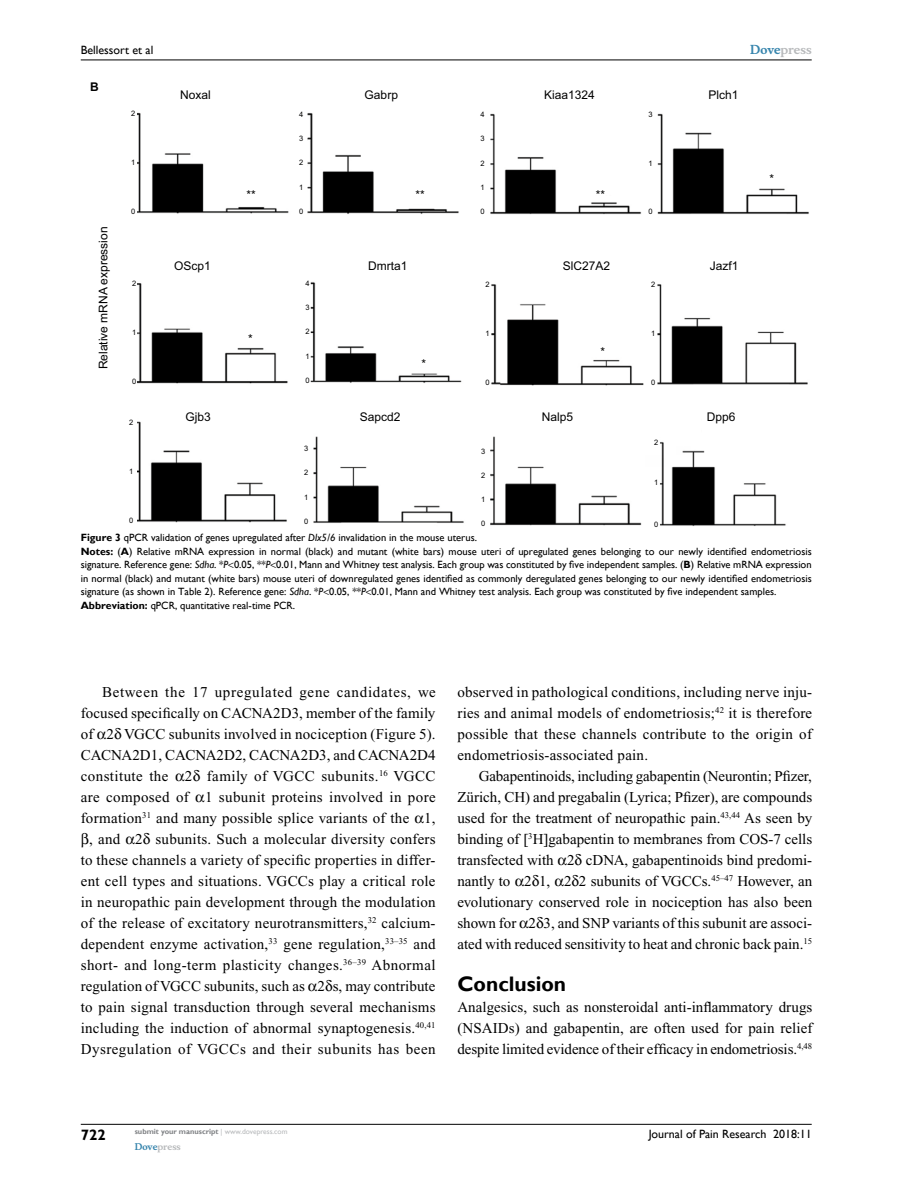
<style>
.page{position:relative;width:918px;height:1188px;background:#fff}
.page>*{position:absolute;margin:0;border:0;box-sizing:border-box;transform-origin:0 0}
.t1{font:700 21px "Gill Sans";color:#000}
.t2{font:15px/21px "Times New Roman";letter-spacing:.015em;color:#000;text-align:justify}
.t3{font:700 15px "Gill Sans";color:#000}
.t4{font:12px "Arial";color:#000}
.t5{font:12px "Gill Sans";color:#000}
.t6{font:700 12px "Musee";color:#b8babc}
.t7{font:700 12px "Arial";color:#000}
.t8{font:10.5px/13.5px "Gill Sans";color:#000}
.t9{font:700 9px "Musee";color:#b8babc}
.t10{font:7.5px "Arial";color:#000}
.t11{font:700 7.5px "Gill Sans";color:#808285}
.s1{color:#3785ad}
.s2{font-weight:700}
.s3{font-style:italic}
.s4{font-weight:400;color:#b8babc}
</style>
<div class="page">
<hr style="left:81px;top:1124px;width:731px;height:1px;background:#000">
<hr style="left:81px;top:60px;width:731px;height:1px;background:#000">
<img style="left:138px;top:112px;width:671px;height:414px">
<p class="t5" style="left:81px;top:43px;width:74px">Bellessort et al</p>
<p class="t7" style="left:90px;top:79px;width:10px">B</p>
<p class="t10" style="left:131px;top:109px;width:6px">2</p>
<p class="t10" style="left:131px;top:158px;width:6px">1</p>
<p class="t4" style="left:180px;top:86px;width:32px">Noxal</p>
<p class="t4" style="left:365px;top:86px;width:35px">Gabrp</p>
<p class="t4" style="left:544px;top:86px;width:52px">Kiaa1324</p>
<p class="t4" style="left:709px;top:86px;width:32px">Plch1</p>
<p class="t4" style="left:247px;top:187px;width:11px">**</p>
<p class="t10" style="left:299px;top:109px;width:6px">4</p>
<p class="t10" style="left:299px;top:134px;width:6px">3</p>
<p class="t10" style="left:299px;top:158px;width:6px">2</p>
<p class="t10" style="left:299px;top:182px;width:6px">1</p>
<p class="t10" style="left:481px;top:109px;width:6px">4</p>
<p class="t10" style="left:481px;top:134px;width:6px">3</p>
<p class="t10" style="left:481px;top:158px;width:6px">2</p>
<p class="t10" style="left:481px;top:182px;width:6px">1</p>
<p class="t4" style="left:415px;top:187px;width:11px">**</p>
<p class="t4" style="left:596px;top:187px;width:11px">**</p>
<p class="t10" style="left:649px;top:109px;width:6px">3</p>
<p class="t10" style="left:649px;top:158px;width:6px">1</p>
<p class="t4" style="left:95px;top:369px;width:144px;rotate:-90deg">Relative mRNA expression</p>
<p class="t10" style="left:131px;top:207px;width:6px">0</p>
<p class="t10" style="left:299px;top:207px;width:6px">0</p>
<p class="t10" style="left:481px;top:207px;width:6px">0</p>
<p class="t10" style="left:649px;top:207px;width:6px">0</p>
<p class="t4" style="left:174px;top:258px;width:38px">OScp1</p>
<p class="t4" style="left:368px;top:258px;width:41px">Dmrta1</p>
<p class="t4" style="left:563px;top:258px;width:49px">SlC27A2</p>
<p class="t4" style="left:710px;top:258px;width:30px">Jazf1</p>
<p class="t10" style="left:132px;top:279px;width:6px">2</p>
<p class="t10" style="left:306px;top:278px;width:6px">4</p>
<p class="t10" style="left:485px;top:280px;width:6px">2</p>
<p class="t10" style="left:651px;top:280px;width:6px">2</p>
<p class="t10" style="left:306px;top:302px;width:6px">3</p>
<p class="t10" style="left:132px;top:328px;width:6px">1</p>
<p class="t4" style="left:248px;top:331px;width:6px">*</p>
<p class="t10" style="left:306px;top:327px;width:6px">2</p>
<p class="t10" style="left:485px;top:329px;width:6px">1</p>
<p class="t10" style="left:651px;top:329px;width:6px">1</p>
<p class="t4" style="left:600px;top:344px;width:6px">*</p>
<p class="t10" style="left:306px;top:351px;width:6px">1</p>
<p class="t4" style="left:421px;top:356px;width:6px">*</p>
<p class="t10" style="left:132px;top:377px;width:6px">0</p>
<p class="t10" style="left:306px;top:375px;width:6px">0</p>
<p class="t10" style="left:485px;top:378px;width:6px">0</p>
<p class="t10" style="left:651px;top:378px;width:6px">0</p>
<p class="t10" style="left:129px;top:417px;width:6px">2</p>
<p class="t10" style="left:129px;top:466px;width:6px">1</p>
<p class="t4" style="left:186px;top:409px;width:27px">Gjb3</p>
<p class="t4" style="left:360px;top:409px;width:42px">Sapcd2</p>
<p class="t4" style="left:542px;top:409px;width:33px">Nalp5</p>
<p class="t4" style="left:707px;top:409px;width:30px">Dpp6</p>
<p class="t10" style="left:304px;top:444px;width:6px">3</p>
<p class="t10" style="left:481px;top:446px;width:6px">3</p>
<p class="t10" style="left:654px;top:438px;width:6px">2</p>
<p class="t10" style="left:304px;top:468px;width:6px">2</p>
<p class="t10" style="left:481px;top:470px;width:6px">2</p>
<p class="t10" style="left:654px;top:478px;width:6px">1</p>
<p class="t10" style="left:304px;top:492px;width:6px">1</p>
<p class="t10" style="left:481px;top:494px;width:6px">1</p>
<p class="t10" style="left:129px;top:515px;width:6px">0</p>
<p class="t10" style="left:304px;top:516px;width:6px">0</p>
<p class="t10" style="left:481px;top:519px;width:6px">0</p>
<p class="t10" style="left:654px;top:520px;width:6px">0</p>
<p class="t6" style="left:750px;top:43px;width:63px"><span class="s1">Dove</span>press</p>
<p class="t4" style="left:770px;top:171px;width:6px">*</p>
<p class="t8" style="left:81px;top:531px;width:732px"><span class="s2">Figure 3</span> qPCR validation of genes upregulated after <span class="s3">Dlx5/6</span> invalidation in the mouse uterus.<br><span class="s2">Notes:</span> (<span class="s2">A</span>) Relative mRNA expression in normal (black) and mutant (white bars) mouse uteri of upregulated genes belonging to our newly identified endometriosis signature. Reference gene: <span class="s3">Sdha</span>. *<span class="s3">P</span> 0.05, **<span class="s3">P</span> 0.01, Mann and Whitney test analysis. Each group was constituted by five independent samples. (<span class="s2">B</span>) Relative mRNA expression in normal (black) and mutant (white bars) mouse uteri of downregulated genes identified as commonly deregulated genes belonging to our newly identified endometriosis signature (as shown in Table 2). Reference gene: <span class="s3">Sdha</span>. *<span class="s3">P</span> 0.05, **<span class="s3">P</span> 0.01, Mann and Whitney test analysis. Each group was constituted by five independent samples.<br><span class="s2">Abbreviation:</span> qPCR, quantitative real-time PCR.</p>
<p class="t2" style="left:81px;top:681px;width:357px;text-align:right">Between the 17 upregulated gene candidates, we focused specifically on CACNA2D3, member of the family of 2 VGCC subunits involved in nociception (Figure 5).<br>CACNA2D1, CACNA2D2, CACNA2D3, and CACNA2D4 constitute the 2 family of VGCC subunits.<sup>16</sup> VGCC are composed of 1 subunit proteins involved in pore formation<sup>31</sup> and many possible splice variants of the 1, , and 2 subunits. Such a molecular diversity confers to these channels a variety of specific properties in differ&shy;ent cell types and situations. VGCCs play a critical role in neuropathic pain development through the modulation of the release of excitatory neurotransmitters,<sup>32</sup> calcium&shy;dependent enzyme activation,<sup>33</sup> gene regulation,<sup>33–35</sup> and short- and long-term plasticity changes.<sup>36–39</sup> Abnormal regulation of VGCC subunits, such as 2 s, may contribute to pain signal transduction through several mechanisms including the induction of abnormal synaptogenesis.<sup>40,41<br></sup>Dysregulation of VGCCs and their subunits has been</p>
<p class="t2" style="left:457px;top:681px;width:356px">observed in pathological conditions, including nerve inju&shy;ries and animal models of endometriosis;<sup>42</sup> it is therefore possible that these channels contribute to the origin of endometriosis-associated pain.</p>
<p class="t2" style="left:457px;top:765px;width:356px;text-indent:21px">Gabapentinoids, including gabapentin (Neurontin; Pfizer, Zürich, CH) and pregabalin (Lyrica; Pfizer), are compounds used for the treatment of neuropathic pain.<sup>43,44</sup> As seen by binding of [<sup>3</sup>H]gabapentin to membranes from COS-7 cells transfected with 2 cDNA, gabapentinoids bind predomi&shy;nantly to 2 1, 2 2 subunits of VGCCs.<sup>45–47</sup> However, an evolutionary conserved role in nociception has also been shown for 2 3, and SNP variants of this subunit are associ&shy;ated with reduced sensitivity to heat and chronic back pain.<sup>15</sup></p>
<h1 class="t1" style="left:457px;top:971px;width:110px">Conclusion</h1>
<p class="t2" style="left:457px;top:996px;width:357px">Analgesics, such as nonsteroidal anti-inflammatory drugs (NSAIDs) and gabapentin, are often used for pain relief despite limited evidence of their efficacy in endometriosis.<sup>4,48</sup></p>
<p class="t3" style="left:81px;top:1126px;width:26px">722</p>
<p class="t11" style="left:135px;top:1127px;width:154px">submit your manuscript <span class="s4">| www.dovepress.com</span></p>
<p class="t9" style="left:135px;top:1141px;width:48px"><span class="s1">Dove</span>press</p>
<p class="t5" style="left:649px;top:1127px;width:164px">Journal of Pain Research 2018:11</p>
</div>
